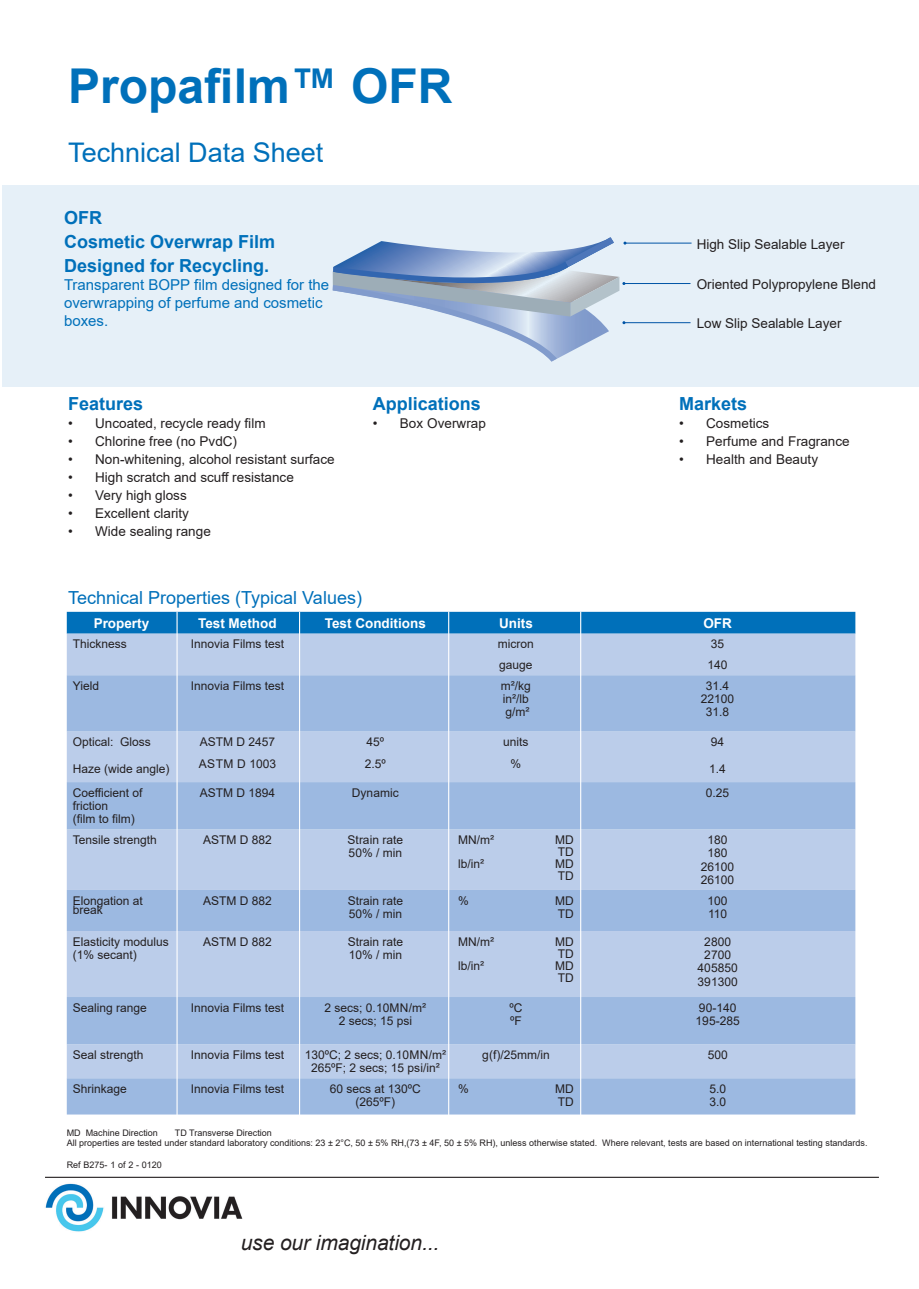
<style>
.page{position:relative;width:919px;height:1289px;background:#fff}
.page>*{position:absolute;margin:0;border:0;box-sizing:border-box;transform-origin:0 0}
.t1{font:700 48px "Arial";color:#0070ba}
.t2{font:27px "Arial";color:#0070ba}
.t3{font:italic 21px "Arial";letter-spacing:-.005em;color:#231f20}
.t4{font:700 18px/24px "Arial";color:#0070ba}
.t5{font:18px "Arial";color:#0070ba}
.t6{font:15px/18px "Arial";color:#0070ba}
.t7{font:13.5px "Arial";color:#231f20}
.t8{font:700 13.5px "Arial";color:#fff}
.t9{font:12px/13.2px "Arial";color:#231f20}
.t10{font:9px/10.5px "Arial";color:#231f20}
</style>
<div class="page">
<div style="left:2px;top:185px;width:916px;height:201px;background:#e6f0f8"></div>
<hr style="left:624px;top:322px;width:66px;height:1px;background:#0054a6">
<hr style="left:624px;top:283px;width:66px;height:1px;background:#0054a6">
<hr style="left:45px;top:1176px;width:833px;height:1px;background:#231f20">
<img style="left:45px;top:1183px;width:198px;height:49px">
<hr style="left:625px;top:243px;width:66px;height:1px;background:#0054a6">
<svg style="left:333px;top:237px;width:293px;height:124px"></svg>
<div style="left:67px;top:612px;width:788px;height:21px;background:#0070ba"></div>
<div style="left:67px;top:633px;width:788px;height:42px;background:#bbcdea"></div>
<svg style="left:67px;top:675px;width:788px;height:439px;background:#abc2e5"></svg>
<hr style="left:176px;top:612px;width:2px;height:506px;background:#fff">
<hr style="left:448px;top:611px;width:1px;height:506px;background:#fff">
<hr style="left:580px;top:611px;width:1px;height:506px;background:#fff">
<hr style="left:299px;top:612px;width:1px;height:506px;background:#fff">
<h1 class="t1" style="left:68px;top:52px;width:386px">Propafilm™ OFR</h1>
<h2 class="t2" style="left:68px;top:134px;width:257px">Technical Data Sheet</h2>
<h3 class="t4" style="left:64px;top:205px;width:213px">OFR<br>Cosmetic Overwrap Film<br>Designed for Recycling.</h3>
<p class="t6" style="left:64px;top:275px;width:267px">Transparent BOPP film designed for the overwrapping of perfume and cosmetic boxes.</p>
<h3 class="t4" style="left:68px;top:391px;width:77px">Features</h3>
<p class="t7" style="left:68px;top:414px;width:199px">• Uncoated, recycle ready film</p>
<p class="t7" style="left:68px;top:432px;width:170px">• Chlorine free (no PvdC)</p>
<p class="t7" style="left:68px;top:450px;width:268px">• Non-whitening, alcohol resistant surface</p>
<p class="t7" style="left:68px;top:468px;width:227px">• High scratch and scuff resistance</p>
<p class="t7" style="left:68px;top:486px;width:120px">• Very high gloss</p>
<p class="t7" style="left:68px;top:504px;width:122px">• Excellent clarity</p>
<p class="t7" style="left:68px;top:522px;width:144px">• Wide sealing range</p>
<h3 class="t4" style="left:373px;top:391px;width:110px">Applications</h3>
<p class="t7" style="left:373px;top:414px;width:114px">• Box Overwrap</p>
<p class="t7" style="left:696px;top:235px;width:149px">High Slip Sealable Layer</p>
<p class="t7" style="left:696px;top:274px;width:181px">Oriented Polypropylene Blend</p>
<p class="t7" style="left:696px;top:313px;width:146px">Low Slip Sealable Layer</p>
<h3 class="t4" style="left:679px;top:391px;width:70px">Markets</h3>
<p class="t7" style="left:679px;top:414px;width:92px">• Cosmetics</p>
<p class="t7" style="left:679px;top:432px;width:172px">• Perfume and Fragrance</p>
<p class="t7" style="left:679px;top:450px;width:140px">• Health and Beauty</p>
<h3 class="t5" style="left:68px;top:585px;width:295px">Technical Properties (Typical Values)</h3>
<p class="t8" style="left:94px;top:613px;width:57px">Property</p>
<p class="t8" style="left:198px;top:613px;width:80px">Test Method</p>
<p class="t8" style="left:325px;top:613px;width:103px">Test Conditions</p>
<p class="t8" style="left:499px;top:613px;width:35px">Units</p>
<p class="t8" style="left:703px;top:613px;width:30px">OFR</p>
<p class="t9" style="left:73px;top:637px;width:56px">Thickness</p>
<p class="t9" style="left:191px;top:637px;width:95px">Innovia Films test</p>
<p class="t9" style="left:498px;top:637px;width:37px">micron</p>
<p class="t9" style="left:710px;top:637px;width:15px">35</p>
<p class="t9" style="left:499px;top:658px;width:35px">gauge</p>
<p class="t9" style="left:707px;top:658px;width:22px">140</p>
<p class="t9" style="left:73px;top:679px;width:28px">Yield</p>
<p class="t9" style="left:191px;top:679px;width:95px">Innovia Films test</p>
<p class="t9" style="left:501px;top:679px;width:31px">m2/kg in2/lb g/m2</p>
<p class="t9" style="left:700px;top:679px;width:35px;text-align:center">31.4<br>22100<br>31.8</p>
<p class="t9" style="left:73px;top:735px;width:80px">Optical: Gloss</p>
<p class="t9" style="left:73px;top:761px;width:98px">Haze (wide angle)</p>
<p class="t9" style="left:199px;top:731px;width:79px;line-height:21.8px">ASTM D 2457<br>ASTM D 1003</p>
<p class="t9" style="left:365px;top:731px;width:23px;line-height:21.8px">45º<br>2.5º</p>
<p class="t9" style="left:503px;top:731px;width:27px;line-height:21.8px;text-align:center">units %</p>
<p class="t9" style="left:710px;top:735px;width:15px">94</p>
<p class="t9" style="left:709px;top:761px;width:18px">1.4</p>
<p class="t9" style="left:73px;top:786px;width:71px">Coefficient of friction<br>(film to film)</p>
<p class="t9" style="left:200px;top:786px;width:77px">ASTM D 1894</p>
<p class="t9" style="left:352px;top:786px;width:48px">Dynamic</p>
<p class="t9" style="left:705px;top:786px;width:25px">0.25</p>
<p class="t9" style="left:73px;top:833px;width:86px">Tensile strength</p>
<p class="t9" style="left:203px;top:833px;width:70px">ASTM D 882</p>
<p class="t9" style="left:347px;top:833px;width:57px">Strain rate<br>50% / min</p>
<p class="t9" style="left:458px;top:833px;width:37px">MN/m2</p>
<p class="t9" style="left:555px;top:833px;width:20px;line-height:12px">MD<br>TD</p>
<p class="t9" style="left:458px;top:857px;width:28px">lb/in2</p>
<p class="t9" style="left:555px;top:857px;width:20px;line-height:12px">MD<br>TD</p>
<p class="t9" style="left:701px;top:833px;width:35px;text-align:center">180<br>180<br>26100<br>26100</p>
<p class="t9" style="left:73px;top:895px;width:72px;line-height:9px">Elongation at break</p>
<p class="t9" style="left:203px;top:893px;width:70px">ASTM D 882</p>
<p class="t9" style="left:347px;top:893px;width:57px">Strain rate<br>50% / min</p>
<p class="t9" style="left:458px;top:893px;width:12px">%</p>
<p class="t9" style="left:555px;top:893px;width:20px">MD<br>TD</p>
<p class="t9" style="left:707px;top:893px;width:22px">100<br>110</p>
<p class="t9" style="left:73px;top:934px;width:98px">Elasticity modulus (1% secant)</p>
<p class="t9" style="left:203px;top:934px;width:70px">ASTM D 882</p>
<p class="t9" style="left:347px;top:934px;width:57px">Strain rate<br>10% / min</p>
<p class="t9" style="left:458px;top:934px;width:37px">MN/m2</p>
<p class="t9" style="left:555px;top:935px;width:20px;line-height:12px">MD<br>TD</p>
<p class="t9" style="left:458px;top:958px;width:28px">lb/in2</p>
<p class="t9" style="left:555px;top:959px;width:20px;line-height:12px">MD<br>TD</p>
<p class="t9" style="left:697px;top:934px;width:42px;text-align:center">2800<br>2700<br>405850<br>391300</p>
<p class="t9" style="left:73px;top:1000px;width:76px">Sealing range</p>
<p class="t9" style="left:191px;top:1000px;width:95px">Innovia Films test</p>
<p class="t9" style="left:324px;top:1000px;width:103px;text-align:center">2 secs; 0.10MN/m2<br>2 secs; 15 psi</p>
<p class="t9" style="left:509px;top:1000px;width:15px">ºC ºF</p>
<p class="t9" style="left:695px;top:1000px;width:46px">90-140<br>195-285</p>
<p class="t9" style="left:73px;top:1048px;width:72px">Seal strength</p>
<p class="t9" style="left:191px;top:1048px;width:95px">Innovia Films test</p>
<p class="t9" style="left:305px;top:1048px;width:143px;text-align:center">130ºC; 2 secs; 0.10MN/m2<br>265ºF; 2 secs; 15 psi/in2</p>
<p class="t9" style="left:482px;top:1048px;width:69px">g(f)/25mm/in</p>
<p class="t9" style="left:707px;top:1048px;width:22px">500</p>
<p class="t9" style="left:73px;top:1082px;width:56px">Shrinkage</p>
<p class="t9" style="left:191px;top:1082px;width:95px">Innovia Films test</p>
<p class="t9" style="left:330px;top:1082px;width:93px;text-align:center">60 secs at 130ºC (265ºF)</p>
<p class="t9" style="left:458px;top:1082px;width:12px">%</p>
<p class="t9" style="left:555px;top:1081px;width:20px">MD<br>TD</p>
<p class="t9" style="left:709px;top:1082px;width:18px">5.0<br>3.0</p>
<p class="t10" style="left:67px;top:1127px;width:802px;text-indent:108px">TD Transverse Direction<br>All properties are tested under standard laboratory conditions: 23 ± 2°C, 50 ± 5% RH,(73 ± 4F, 50 ± 5% RH), unless otherwise stated. Where relevant, tests are based on international testing standards.</p>
<p class="t10" style="left:67px;top:1159px;width:97px">Ref B275- 1 of 2 - 0120</p>
<p class="t10" style="left:67px;top:1127px;width:93px">MD Machine Direction</p>
<h3 class="t3" style="left:241px;top:1228px;width:200px">use our imagination...</h3>
</div>
